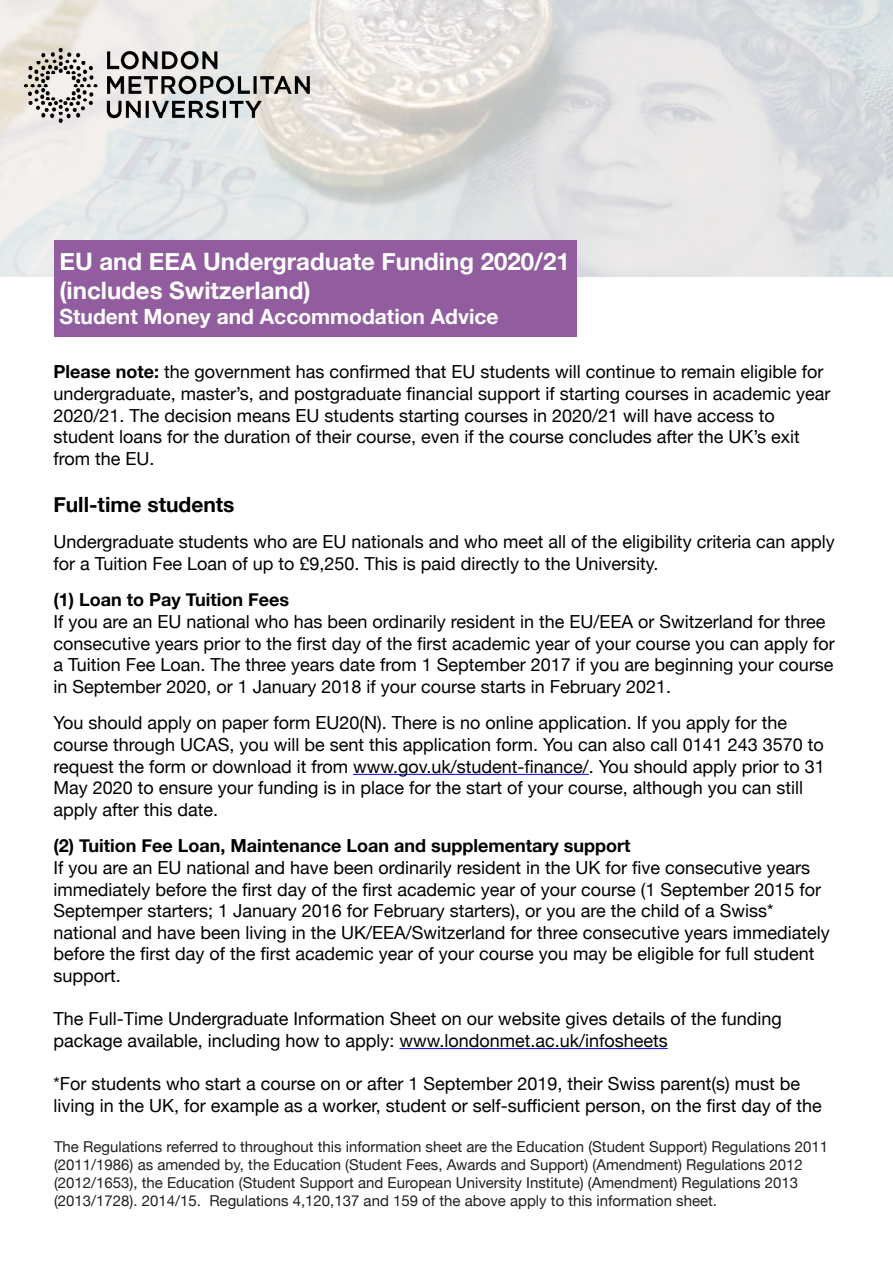
<style>
.page{position:relative;width:893px;height:1263px;background:#fff}
.page>*{position:absolute;margin:0;border:0;box-sizing:border-box;transform-origin:0 0}
.t1{font:700 24px/28.8px "Helvetica Neue";color:#fff}
.t2{font:700 21px "Helvetica Neue";color:#fff}
.Body_Heading{font:700 21px "Helvetica Neue";color:#000}
.Body{font:18px/21.6px "Helvetica Neue";color:#000}
.Body_Heading-2{font:18px/21.6px "Helvetica Neue";color:#000}
.Body_Heading-3{font:700 18px "Helvetica Neue";color:#000}
.t3{font:15px/18px "Helvetica Neue";color:#231f20}
.s1{font-weight:700}
</style>
<div class="page">
<img style="left:0;top:0;width:893px;height:276px">
<div style="left:54px;top:240px;width:523px;height:97px;background:#925d9f"></div>
<img style="left:24px;top:49px;width:285px;height:73px">
<hr style="left:353px;top:774px;width:236px;height:1px;background:#00f">
<hr style="left:399px;top:1048px;width:269px;height:1px;background:#00f">
<p class="t1" style="left:60px;top:248px;width:512px">EU and EEA Undergraduate Funding 2020/21 (includes Switzerland)</p>
<p class="t2" style="left:60px;top:300px;width:441px">Student Money and Accommodation Advice</p>
<p class="Body_Heading-2" style="left:53px;top:362px;width:778px"><span class="s1">Please note:</span> the government has confirmed that EU students will continue to remain eligible for undergraduate, master’s, and postgraduate financial support if starting courses in academic year<br>2020/21. The decision means EU students starting courses in 2020/21 will have access to</p>
<p class="Body_Heading-2" style="left:53px;top:427px;width:748px">student loans for the duration of their course, even if the course concludes after the UK’s exit from the EU.</p>
<p class="Body_Heading" style="left:53px;top:487px;width:183px">Full-time students</p>
<p class="Body" style="left:53px;top:532px;width:783px">Undergraduate students who are EU nationals and who meet all of the eligibility criteria can apply for a Tuition Fee Loan of up to £9,250. This is paid directly to the University.</p>
<p class="Body_Heading-3" style="left:53px;top:586px;width:237px">(1) Loan to Pay Tuition Fees</p>
<p class="Body" style="left:53px;top:612px;width:783px">If you are an EU national who has been ordinarily resident in the EU/EEA or Switzerland for three consecutive years prior to the first day of the first academic year of your course you can apply for a Tuition Fee Loan. The three years date from 1 September 2017 if you are beginning your course in September 2020, or 1 January 2018 if your course starts in February 2021.</p>
<p class="Body" style="left:53px;top:713px;width:773px">You should apply on paper form EU20(N). There is no online application. If you apply for the course through UCAS, you will be sent this application form. You can also call 0141 243 3570 to request the form or download it from www.gov.uk/student-finance/. You should apply prior to 31<br>May 2020 to ensure your funding is in place for the start of your course, although you can still apply after this date.</p>
<p class="Body_Heading-3" style="left:53px;top:832px;width:579px">(2) Tuition Fee Loan, Maintenance Loan and supplementary support</p>
<p class="Body" style="left:53px;top:858px;width:778px">If you are an EU national and have been ordinarily resident in the UK for five consecutive years immediately before the first day of the first academic year of your course (1 September 2015 for Septemper starters; 1 January 2016 for February starters), or you are the child of a Swiss* national and have been living in the UK/EEA/Switzerland for three consecutive years immediately before the first day of the first academic year of your course you may be eligible for full student support.</p>
<p class="Body" style="left:53px;top:1009px;width:730px">The Full-Time Undergraduate Information Sheet on our website gives details of the funding</p>
<p class="Body" style="left:53px;top:1030px;width:616px">package available, including how to apply: www.londonmet.ac.uk/infosheets</p>
<p class="Body" style="left:53px;top:1074px;width:770px">*For students who start a course on or after 1 September 2019, their Swiss parent(s) must be living in the UK, for example as a worker, student or self-sufficient person, on the first day of the</p>
<p class="t3" style="left:54px;top:1138px;width:776px">The Regulations referred to throughout this information sheet are the Education (Student Support) Regulations 2011 (2011/1986) as amended by, the Education (Student Fees, Awards and Support) (Amendment) Regulations 2012 (2012/1653), the Education (Student Support and European University Institute) (Amendment) Regulations 2013 (2013/1728). 2014/15. Regulations 4,120,137 and 159 of the above apply to this information sheet.</p>
</div>
